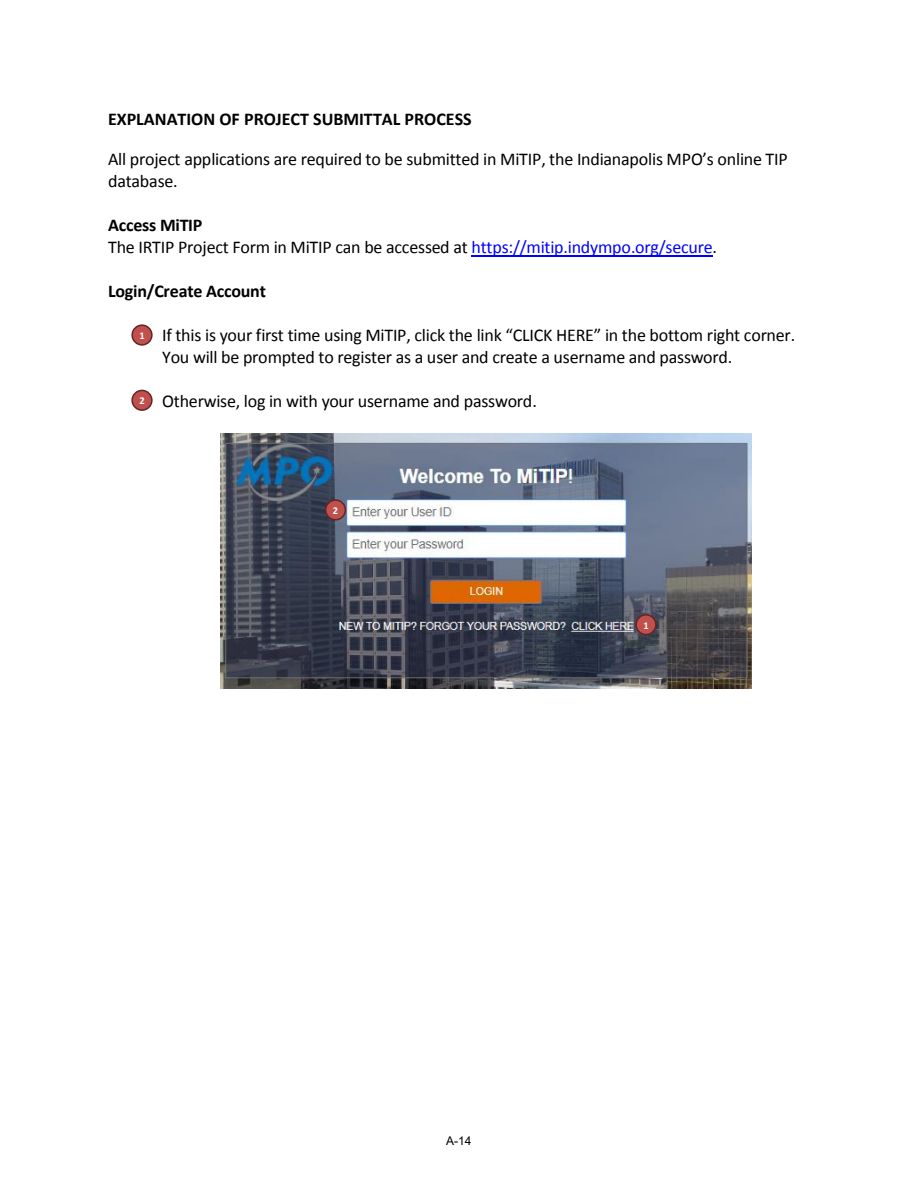
<style>
.page{position:relative;width:918px;height:1188px;background:#fff}
.page>*{position:absolute;margin:0;border:0;box-sizing:border-box;transform-origin:0 0}
.t1{font:18px/21.9px "Calibri";letter-spacing:-.01em;color:#000}
.t2{font:700 18px "Calibri";letter-spacing:-.005em;color:#000}
.t3{font:12px "Arial";color:#000}
.t4{font:700 10.5px "Calibri";color:#fff}
.s1{color:#00f}
</style>
<div class="page">
<hr style="left:471px;top:255px;width:242px;height:2px;background:#00f">
<img style="left:220px;top:434px;width:531px;height:254px">
<div style="left:636px;top:615px;width:20px;height:20px;background:#c0504d;border-radius:50%"></div>
<div style="left:635px;top:614px;width:22px;height:21px;border:2px solid #632523;border-radius:50%"></div>
<div style="left:326px;top:500px;width:19px;height:20px;background:#c0504d;border-radius:50%"></div>
<div style="left:325px;top:499px;width:21px;height:22px;border:2px solid #632523;border-radius:50%"></div>
<div style="left:132px;top:325px;width:20px;height:20px;background:#c0504d;border-radius:50%"></div>
<div style="left:131px;top:324px;width:22px;height:22px;border:2px solid #632523;border-radius:50%"></div>
<div style="left:132px;top:390px;width:20px;height:20px;background:#c0504d;border-radius:50%"></div>
<div style="left:131px;top:390px;width:22px;height:21px;border:2px solid #632523;border-radius:50%"></div>
<p class="t2" style="left:108px;top:112px;width:365px">EXPLANATION OF PROJECT SUBMITTAL PROCESS</p>
<p class="t1" style="left:108px;top:150px;width:681px">All project applications are required to be submitted in MiTIP, the Indianapolis MPO’s online TIP database.</p>
<p class="t2" style="left:108px;top:218px;width:96px">Access MiTIP</p>
<p class="t1" style="left:108px;top:238px;width:611px">The IRTIP Project Form in MiTIP can be accessed at <span class="s1">https://mitip.indympo.org/secure</span>.</p>
<p class="t2" style="left:108px;top:284px;width:159px">Login/Create Account</p>
<p class="t1" style="left:162px;top:326px;width:635px">If this is your first time using MiTIP, click the link “CLICK HERE” in the bottom right corner.<br>You will be prompted to register as a user and create a username and password.</p>
<p class="t1" style="left:162px;top:392px;width:376px">Otherwise, log in with your username and password.</p>
<p class="t4" style="left:139px;top:331px;width:7px">1</p>
<p class="t4" style="left:139px;top:396px;width:7px">2</p>
<p class="t4" style="left:333px;top:506px;width:7px">2</p>
<p class="t4" style="left:643px;top:621px;width:7px">1</p>
<p class="t3" style="left:446px;top:1132px;width:27px">A-14</p>
</div>
